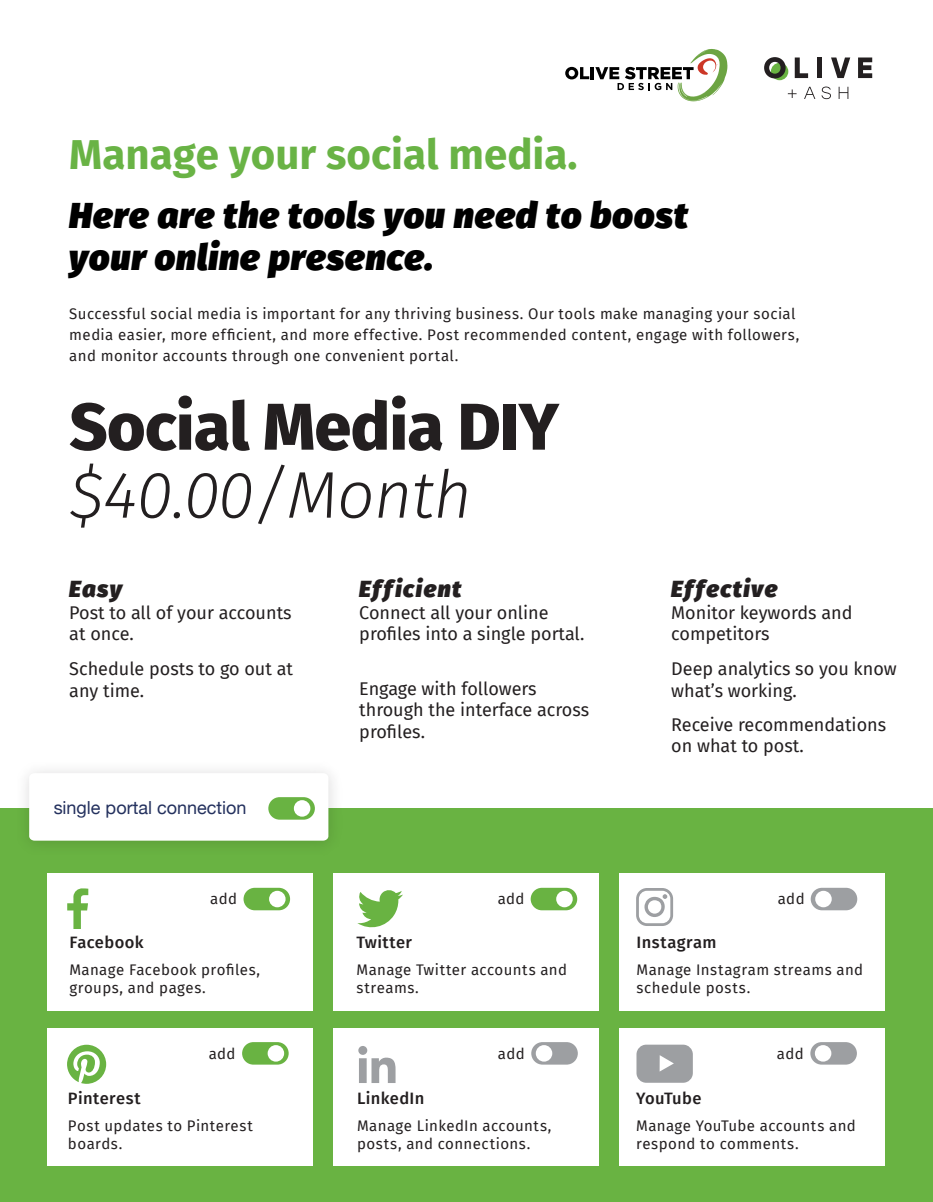
<style>
.page{position:relative;width:933px;height:1202px;background:#fff}
.page>*{position:absolute;margin:0;border:0;box-sizing:border-box;transform-origin:0 0}
.t1{font:800 66px "Fira Sans";letter-spacing:-.01em;color:#231f20}
.t2{font:italic 300 66px "Fira Sans";letter-spacing:-.01em;color:#231f20}
.t3{font:700 42px "Fira Sans";color:#69b345}
.t4{font:italic 900 36px/42px "Fira Sans";letter-spacing:.025em;color:#000}
.t5{font:italic 900 23.25px "Fira Sans";letter-spacing:.06em;color:#231f20}
.t6{font:18px/21.6px "Fira Sans";color:#231f20}
.t7{font:18px "Helvetica Neue";color:#24315e}
.t8{font:500 16.5px "Fira Sans";letter-spacing:.025em;color:#231f20}
.t9{font:500 16.5px "Fira Sans";letter-spacing:-.005em;color:#231f20}
.t10{font:15px/18px "Fira Sans";letter-spacing:.03em;color:#231f20}
</style>
<div class="page">
<div style="left:0;top:809px;width:932px;height:393px;background:#69b342"></div>
<div style="left:47px;top:873px;width:265px;height:138px;background:#fff"></div>
<div style="left:333px;top:873px;width:265px;height:138px;background:#fff"></div>
<div style="left:619px;top:873px;width:265px;height:138px;background:#fff"></div>
<div style="left:47px;top:1028px;width:265px;height:138px;background:#fff"></div>
<div style="left:333px;top:1028px;width:265px;height:138px;background:#fff"></div>
<div style="left:619px;top:1028px;width:265px;height:138px;background:#fff"></div>
<svg style="left:770px;top:63px;width:18px;height:17px"></svg>
<svg style="left:764px;top:57px;width:21px;height:21px"></svg>
<svg style="left:794px;top:57px;width:13px;height:21px"></svg>
<div style="left:816px;top:57px;width:5px;height:21px;background:#231f20"></div>
<svg style="left:831px;top:57px;width:18px;height:21px"></svg>
<svg style="left:858px;top:57px;width:13px;height:21px"></svg>
<svg style="left:787px;top:89px;width:9px;height:9px"></svg>
<svg style="left:804px;top:87px;width:11px;height:12px"></svg>
<svg style="left:821px;top:87px;width:9px;height:12px"></svg>
<svg style="left:838px;top:87px;width:10px;height:12px"></svg>
<svg style="left:565px;top:67px;width:24px;height:12px"></svg>
<hr style="left:590px;top:67px;width:4px;height:12px;background:#000">
<svg style="left:595px;top:49px;width:132px;height:52px"></svg>
<img style="left:10px;top:770px;width:340px;height:74px">
<svg style="left:29px;top:773px;width:299px;height:68px"></svg>
<div style="left:268px;top:797px;width:47px;height:23px;background:#69b342;border-radius:11px"></div>
<div style="left:294px;top:800px;width:16px;height:17px;background:#fff;border-radius:50%"></div>
<div style="left:243px;top:888px;width:47px;height:22px;background:#69b342;border-radius:11px"></div>
<div style="left:269px;top:891px;width:16px;height:16px;background:#fff;border-radius:50%"></div>
<svg style="left:67px;top:888px;width:21px;height:41px"></svg>
<div style="left:242px;top:1042px;width:46px;height:22px;background:#69b342;border-radius:11px"></div>
<div style="left:267px;top:1045px;width:17px;height:16px;background:#fff;border-radius:50%"></div>
<div style="left:530px;top:888px;width:47px;height:22px;background:#69b342;border-radius:11px"></div>
<div style="left:556px;top:891px;width:16px;height:16px;background:#fff;border-radius:50%"></div>
<svg style="left:357px;top:890px;width:46px;height:38px"></svg>
<div style="left:810px;top:888px;width:46px;height:22px;background:#9d9fa2;border-radius:11px"></div>
<div style="left:814px;top:891px;width:17px;height:16px;background:#fff;border-radius:50%"></div>
<svg style="left:636px;top:888px;width:36px;height:38px"></svg>
<svg style="left:67px;top:1045px;width:39px;height:39px"></svg>
<div style="left:531px;top:1042px;width:46px;height:22px;background:#9d9fa2;border-radius:11px"></div>
<div style="left:535px;top:1045px;width:17px;height:16px;background:#fff;border-radius:50%"></div>
<div style="left:810px;top:1042px;width:46px;height:22px;background:#9d9fa2;border-radius:11px"></div>
<div style="left:814px;top:1045px;width:17px;height:16px;background:#fff;border-radius:50%"></div>
<svg style="left:358px;top:1046px;width:37px;height:37px"></svg>
<svg style="left:636px;top:1045px;width:56px;height:38px;background:#a6a8ab"></svg>
<h2 class="t3" style="left:69px;top:119px;width:509px">Manage your social media.</h2>
<h3 class="t4" style="left:69px;top:194px;width:620px">Here are the tools you need to boost your online presence.</h3>
<p class="t10" style="left:69px;top:303px;width:731px;line-height:21px">Successful social media is important for any thriving business. Our tools make managing your social media easier, more efficient, and more effective. Post recommended content, engage with followers, and monitor accounts through one convenient portal.</p>
<h1 class="t1" style="left:69px;top:369px;width:491px">Social Media DIY</h1>
<h1 class="t2" style="left:69px;top:448px;width:404px">$40.00/Month</h1>
<h3 class="t5" style="left:69px;top:572px;width:54px">Easy</h3>
<p class="t6" style="left:69px;top:601px;width:224px">Post to all of your accounts at once.</p>
<p class="t6" style="left:69px;top:658px;width:225px">Schedule posts to go out at any time.</p>
<p class="t7" style="left:54px;top:794px;width:194px">single portal connection</p>
<p class="t10" style="left:210px;top:890px;width:28px">add</p>
<p class="t8" style="left:69px;top:929px;width:76px">Facebook</p>
<p class="t10" style="left:69px;top:961px;width:192px">Manage Facebook profiles, groups, and pages.</p>
<p class="t10" style="left:208px;top:1044px;width:28px">add</p>
<p class="t8" style="left:68px;top:1085px;width:74px">Pinterest</p>
<p class="t10" style="left:68px;top:1116px;width:186px">Post updates to Pinterest boards.</p>
<h3 class="t5" style="left:359px;top:572px;width:103px">Efficient</h3>
<p class="t6" style="left:359px;top:601px;width:226px">Connect all your online profiles into a single portal.</p>
<p class="t6" style="left:359px;top:677px;width:231px">Engage with followers through the interface across profiles.</p>
<p class="t10" style="left:497px;top:890px;width:28px">add</p>
<p class="t8" style="left:356px;top:929px;width:57px">Twitter</p>
<p class="t10" style="left:356px;top:961px;width:212px">Manage Twitter accounts and streams.</p>
<p class="t10" style="left:497px;top:1044px;width:28px">add</p>
<p class="t8" style="left:357px;top:1085px;width:69px">LinkedIn</p>
<p class="t10" style="left:357px;top:1116px;width:196px">Manage LinkedIn accounts, posts, and connections.</p>
<h3 class="t5" style="left:671px;top:572px;width:108px">Effective</h3>
<p class="t6" style="left:671px;top:601px;width:183px">Monitor keywords and competitors</p>
<p class="t6" style="left:671px;top:658px;width:227px">Deep analytics so you know what’s working.</p>
<p class="t6" style="left:671px;top:713px;width:216px">Receive recommendations on what to post.</p>
<p class="t10" style="left:777px;top:890px;width:28px">add</p>
<p class="t8" style="left:636px;top:929px;width:81px">Instagram</p>
<p class="t10" style="left:636px;top:961px;width:228px">Manage Instagram streams and schedule posts.</p>
<p class="t10" style="left:776px;top:1044px;width:28px">add</p>
<p class="t9" style="left:636px;top:1085px;width:67px">YouTube</p>
<p class="t10" style="left:636px;top:1116px;width:221px">Manage YouTube accounts and respond to comments.</p>
</div>
